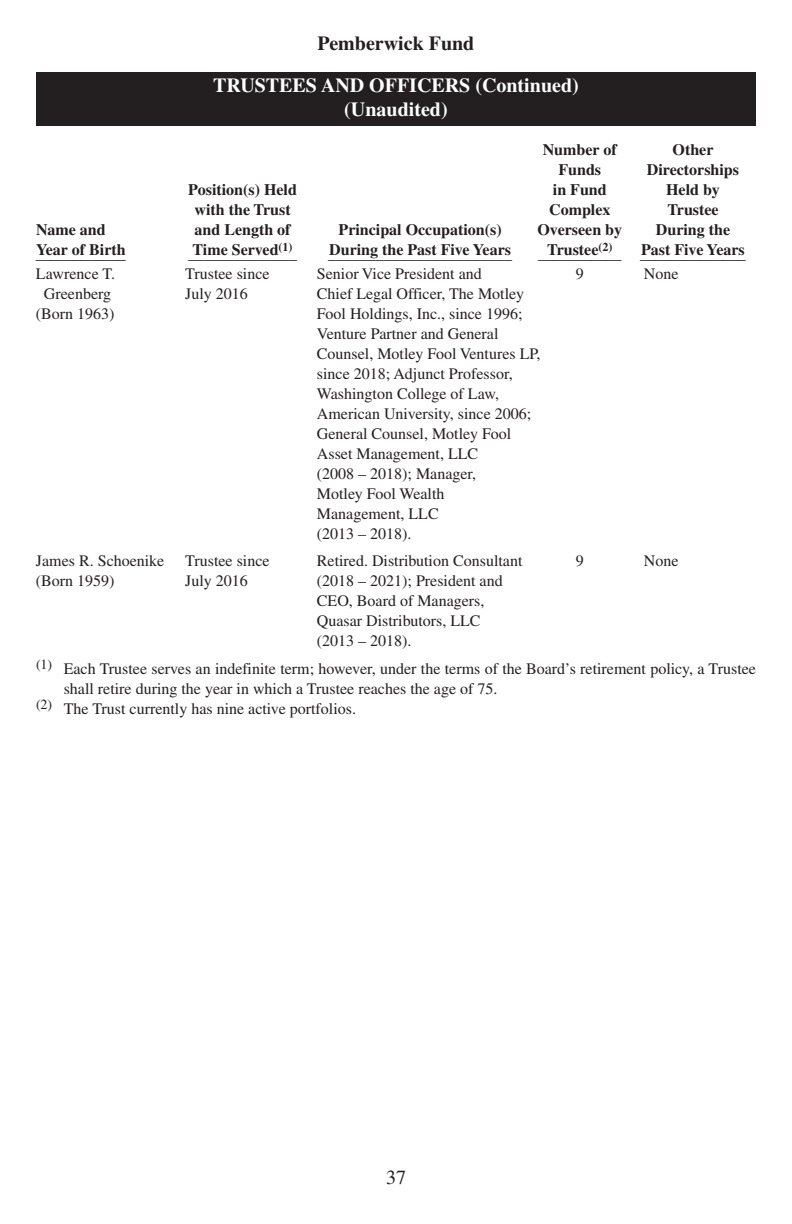
<style>
.page{position:relative;width:792px;height:1224px;background:#fff}
.page>*{position:absolute;margin:0;border:0;box-sizing:border-box;transform-origin:0 0}
.t1{font:700 20px/24px "Times";color:#fff;text-align:center}
.t2{font:700 20px "Times";color:#231f20}
.t3{font:20px "Times";color:#231f20}
.t4{font:16px/20px "Times";color:#231f20}
.t5{font:700 16px "Times";color:#231f20}
.t6{font:700 12px "Times";color:#231f20}
</style>
<div class="page">
<div style="left:36px;top:72px;width:720px;height:54px;background:#231f20"></div>
<p class="t2" style="left:318px;top:36px;width:158px">Pemberwick Fund</p>
<p class="t1" style="left:213px;top:75px;width:367px">TRUSTEES AND OFFICERS (Continued) (Unaudited)</p>
<p class="t5" style="left:543px;top:144px;width:76px">Number of</p>
<p class="t5" style="left:673px;top:144px;width:42px">Other</p>
<p class="t5" style="left:558px;top:164px;width:44px">Funds</p>
<p class="t5" style="left:647px;top:164px;width:94px">Directorships</p>
<p class="t5" style="left:188px;top:184px;width:110px">Position(s) Held</p>
<p class="t5" style="left:553px;top:184px;width:55px">in Fund</p>
<p class="t5" style="left:666px;top:184px;width:55px">Held by</p>
<p class="t5" style="left:195px;top:204px;width:98px">with the Trust</p>
<p class="t5" style="left:549px;top:204px;width:63px">Complex</p>
<p class="t5" style="left:667px;top:204px;width:53px">Trustee</p>
<p class="t5" style="left:36px;top:224px;width:71px">Name and</p>
<p class="t5" style="left:195px;top:224px;width:98px">and Length of</p>
<p class="t5" style="left:339px;top:224px;width:165px">Principal Occupation(s)</p>
<p class="t5" style="left:537px;top:224px;width:86px">Overseen by</p>
<p class="t5" style="left:656px;top:224px;width:76px">During the</p>
<p class="t5" style="left:36px;top:244px;width:91px">Year of Birth</p>
<p class="t5" style="left:193px;top:244px;width:102px">Time Served<sup>(1)</sup></p>
<p class="t5" style="left:329px;top:244px;width:183px">During the Past Five Years</p>
<p class="t5" style="left:547px;top:244px;width:53px">Trustee</p>
<p class="t5" style="left:36px;top:248px;width:91px">____________</p>
<p class="t5" style="left:188px;top:248px;width:110px">______________</p>
<p class="t5" style="left:328px;top:248px;width:185px">_______________________</p>
<p class="t6" style="left:598px;top:243px;width:15px">(2)</p>
<p class="t5" style="left:538px;top:248px;width:209px">_ _ _ _ _ _ _ _ _ _ _ _P_a_s_t _F_i_v_e_Y_ _e _a _r _s</p>
<p class="t4" style="left:36px;top:265px;width:81px">Lawrence T.</p>
<p class="t4" style="left:185px;top:265px;width:86px">Trustee since</p>
<p class="t4" style="left:317px;top:265px;width:166px">Senior Vice President and</p>
<p class="t4" style="left:576px;top:265px;width:9px">9</p>
<p class="t4" style="left:644px;top:265px;width:36px">None</p>
<p class="t4" style="left:44px;top:285px;width:69px">Greenberg</p>
<p class="t4" style="left:185px;top:285px;width:64px">July 2016</p>
<p class="t4" style="left:317px;top:285px;width:209px">Chief Legal Officer, The Motley</p>
<p class="t4" style="left:36px;top:305px;width:80px">(Born 1963)</p>
<p class="t4" style="left:317px;top:305px;width:225px">Fool Holdings, Inc., since 1996;<br>Venture Partner and General<br>Counsel, Motley Fool Ventures LP, since 2018; Adjunct Professor,<br>Washington College of Law,<br>American University, since 2006;<br>General Counsel, Motley Fool<br>Asset Management, LLC<br>(2008 – 2018); Manager,<br>Motley Fool Wealth<br>Management, LLC<br>(2013 – 2018).</p>
<p class="t4" style="left:36px;top:553px;width:130px">James R. Schoenike</p>
<p class="t4" style="left:185px;top:553px;width:86px">Trustee since</p>
<p class="t4" style="left:317px;top:553px;width:207px">Retired. Distribution Consultant</p>
<p class="t4" style="left:576px;top:553px;width:9px">9</p>
<p class="t4" style="left:644px;top:553px;width:36px">None</p>
<p class="t4" style="left:36px;top:573px;width:80px">(Born 1959)</p>
<p class="t4" style="left:185px;top:573px;width:64px">July 2016</p>
<p class="t4" style="left:317px;top:573px;width:187px">(2018 – 2021); President and<br>CEO, Board of Managers,<br>Quasar Distributors, LLC (2013 – 2018).</p>
<p class="t4" style="left:36px;top:660px;width:721px"><sup>(1)</sup> Each Trustee serves an indefinite term; however, under the terms of the Board’s retirement policy, a Trustee</p>
<p class="t4" style="left:64px;top:680px;width:435px">shall retire during the year in which a Trustee reaches the age of 75.</p>
<p class="t4" style="left:36px;top:700px;width:322px"><sup>(2)</sup> The Trust currently has nine active portfolios.</p>
<p class="t3" style="left:386px;top:1170px;width:21px">37</p>
</div>
